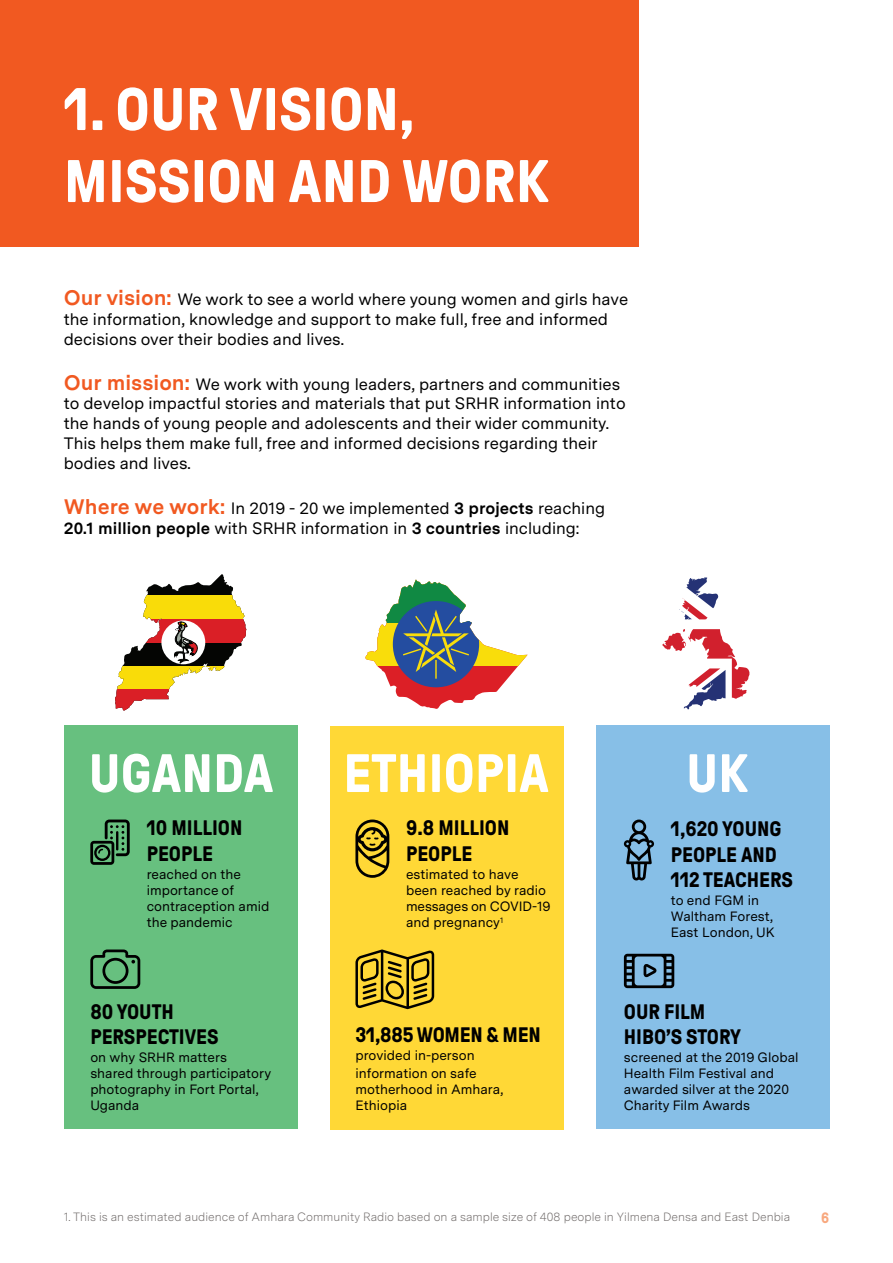
<style>
.page{position:relative;width:893px;height:1263px;background:#fff}
.page>*{position:absolute;margin:0;border:0;box-sizing:border-box;transform-origin:0 0}
.t1{font:700 60px/72px "GT Pressura Pro";color:#fff}
.t2{font:700 54px "GT Pressura Pro";color:#fff}
.t3{font:700 21px/25.2px "GT Pressura Pro";color:#000}
.t4{font:16.5px/19.8px "Messina Sans";color:#000}
.t5{font:700 15px "GT Pressura Pro";color:#f8a87e}
.t6{font:13.5px/16.2px "Messina Sans";color:#000}
.t7{font:300 12px "Messina Sans";color:#716c6b}
.s1{font-weight:700;font-size:21px;color:#f15921}
.s2{font-weight:700}
</style>
<div class="page">
<div style="left:64px;top:725px;width:234px;height:404px;background:#67c07f"></div>
<div style="left:596px;top:725px;width:234px;height:404px;background:#87bfe7"></div>
<div style="left:330px;top:726px;width:233px;height:404px;background:#ffd836"></div>
<div style="left:0;top:0;width:639px;height:247px;background:#f15921"></div>
<svg style="left:662px;top:578px;width:42px;height:73px"></svg>
<svg style="left:118px;top:575px;width:103px;height:104px"></svg>
<svg style="left:365px;top:585px;width:162px;height:124px"></svg>
<svg style="left:90px;top:949px;width:50px;height:40px"></svg>
<svg style="left:624px;top:954px;width:50px;height:34px"></svg>
<svg style="left:355px;top:949px;width:79px;height:60px"></svg>
<svg style="left:355px;top:819px;width:34px;height:59px"></svg>
<svg style="left:90px;top:819px;width:40px;height:46px"></svg>
<svg style="left:624px;top:819px;width:30px;height:61px"></svg>
<p class="t1" style="left:64px;top:74px;width:487px">1. OUR VISION,<br>MISSION AND WORK</p>
<p class="t4" style="left:64px;top:289px;width:566px"><span class="s1">Our vision:</span> We work to see a world where young women and girls have the information, knowledge and support to make full, free and informed decisions over their bodies and lives.</p>
<p class="t4" style="left:64px;top:373px;width:563px"><span class="s1">Our mission:</span> We work with young leaders, partners and communities to develop impactful stories and materials that put SRHR information into the hands of young people and adolescents and their wider community.<br>This helps them make full, free and informed decisions regarding their bodies and lives.</p>
<p class="t4" style="left:64px;top:498px;width:543px"><span class="s1">Where we work:</span> In 2019 - 20 we implemented <span class="s2">3 projects</span> reaching<br><span class="s2">20.1 million people</span> with SRHR information in <span class="s2">3 countries</span> including:</p>
<p class="t2" style="left:89px;top:744px;width:186px">UGANDA</p>
<p class="t3" style="left:147px;top:816px;width:97px">10 MILLION<br>PEOPLE</p>
<p class="t6" style="left:147px;top:865px;width:124px">reached on the importance of contraception amid the pandemic</p>
<p class="t3" style="left:90px;top:999px;width:130px">80 YOUTH<br>PERSPECTIVES</p>
<p class="t6" style="left:90px;top:1048px;width:182px">on why SRHR matters shared through participatory photography in Fort Portal,<br>Uganda</p>
<p class="t2" style="left:343px;top:744px;width:207px">ETHIOPIA</p>
<p class="t3" style="left:406px;top:816px;width:105px">9.8 MILLION<br>PEOPLE</p>
<p class="t6" style="left:406px;top:865px;width:146px">estimated to have been reached by radio messages on COVID-19 and pregnancy<sup>1</sup></p>
<p class="t3" style="left:355px;top:1022px;width:187px">31,885 WOMEN &amp; MEN</p>
<p class="t6" style="left:355px;top:1046px;width:123px;line-height:18px">provided in-person information on safe</p>
<p class="t6" style="left:355px;top:1081px;width:149px">motherhood in Amhara,<br>Ethiopia</p>
<p class="t2" style="left:686px;top:744px;width:64px">UK</p>
<p class="t3" style="left:671px;top:817px;width:124px">1,620 YOUNG<br>PEOPLE AND<br>112 TEACHERS</p>
<p class="t6" style="left:671px;top:891px;width:105px">to end FGM in<br>Waltham Forest,<br>East London, UK</p>
<p class="t3" style="left:624px;top:999px;width:119px">OUR FILM<br>HIBO’S STORY</p>
<p class="t6" style="left:624px;top:1048px;width:176px">screened at the 2019 Global<br>Health Film Festival and awarded silver at the 2020<br>Charity Film Awards</p>
<p class="t7" style="left:64px;top:1207px;width:728px">1. This is an estimated audience of Amhara Community Radio based on a sample size of 408 people in Yilmena Densa and East Denbia</p>
<p class="t5" style="left:821px;top:1210px;width:10px">6</p>
</div>
